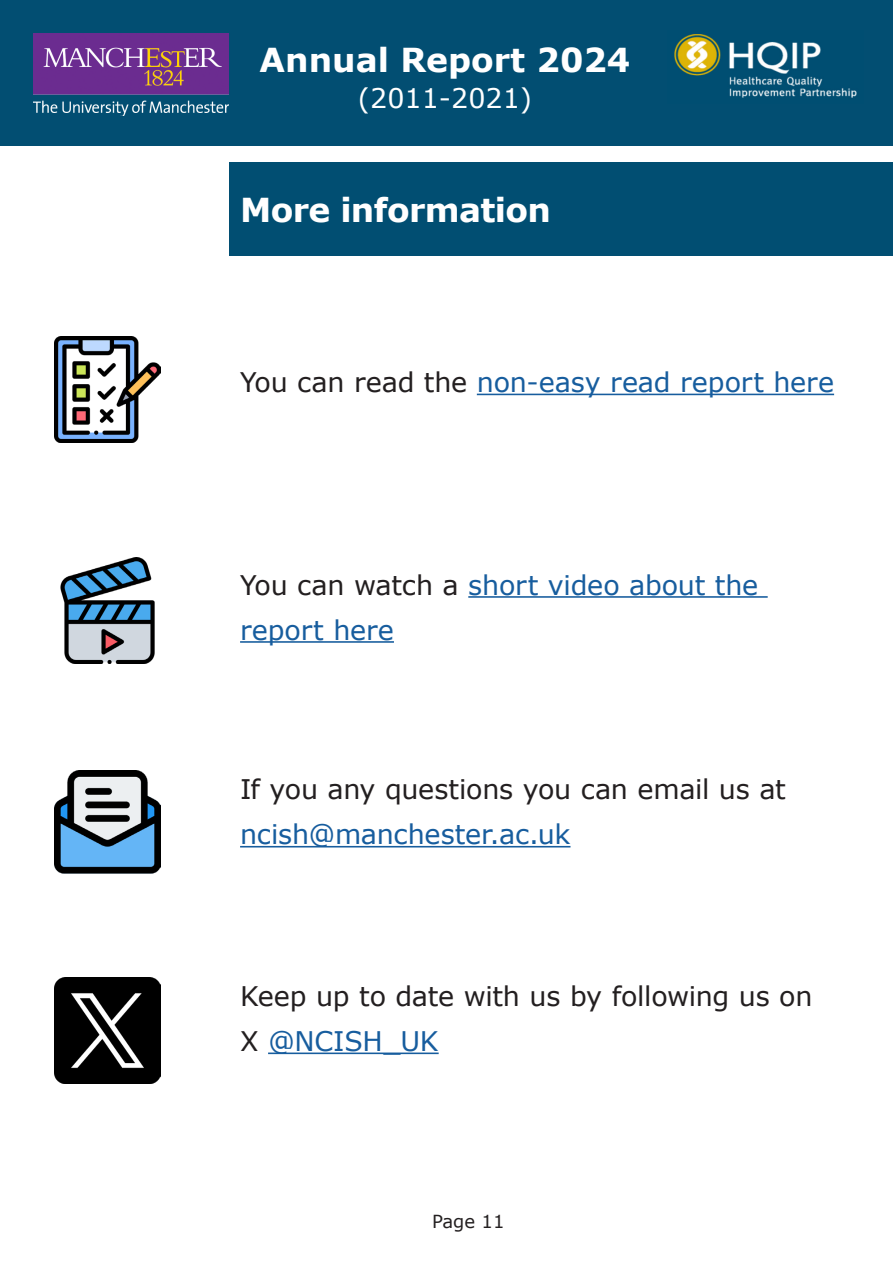
<style>
.page{position:relative;width:893px;height:1263px;background:#fff}
.page>*{position:absolute;margin:0;border:0;box-sizing:border-box;transform-origin:0 0}
.t1{font:700 33px "Verdana";letter-spacing:-.01em;color:#fff}
.t2{font:27px/45px "Verdana";letter-spacing:-.01em;color:#231f20}
.t3{font:27px/45px "Verdana";letter-spacing:-.005em;color:#175d9e}
.t4{font:27px "Verdana";color:#fff}
.t5{font:18px "Verdana";color:#231f20}
.s1{color:#231f20}
.s2{color:#175d9e}
</style>
<div class="page">
<div style="left:0;top:0;width:893px;height:145px;background:#024e72"></div>
<img style="left:33px;top:33px;width:196px;height:83px">
<img style="left:674px;top:34px;width:183px;height:64px">
<div style="left:229px;top:163px;width:664px;height:93px;background:#014e72"></div>
<img style="left:54px;top:336px;width:106px;height:106px">
<img style="left:54px;top:771px;width:106px;height:103px">
<img style="left:60px;top:557px;width:95px;height:107px">
<img style="left:54px;top:977px;width:106px;height:107px">
<hr style="left:477px;top:394px;width:357px;height:1px;background:#175d9e">
<hr style="left:468px;top:596px;width:300px;height:2px;background:#175d9e">
<hr style="left:240px;top:641px;width:154px;height:2px;background:#175d9e">
<hr style="left:240px;top:846px;width:330px;height:1px;background:#175d9e">
<hr style="left:268px;top:1052px;width:171px;height:2px;background:#175d9e">
<p class="t1" style="left:260px;top:37px;width:372px">Annual Report 2024</p>
<p class="t4" style="left:358px;top:80px;width:176px">(2011-2021)</p>
<p class="t1" style="left:240px;top:187px;width:312px">More information</p>
<p class="t3" style="left:240px;top:359px;width:595px"><span class="s1">You can read the</span> non-easy read report here</p>
<p class="t3" style="left:240px;top:562px;width:520px"><span class="s1">You can watch a</span> short video about the report here</p>
<p class="t2" style="left:240px;top:767px;width:547px">If you any questions you can email us at <span class="s2">ncish@manchester.ac.uk</span></p>
<p class="t2" style="left:240px;top:973px;width:574px">Keep up to date with us by following us on<br>X <span class="s2">@NCISH_UK</span></p>
<p class="t5" style="left:432px;top:1209px;width:74px">Page 11</p>
</div>
